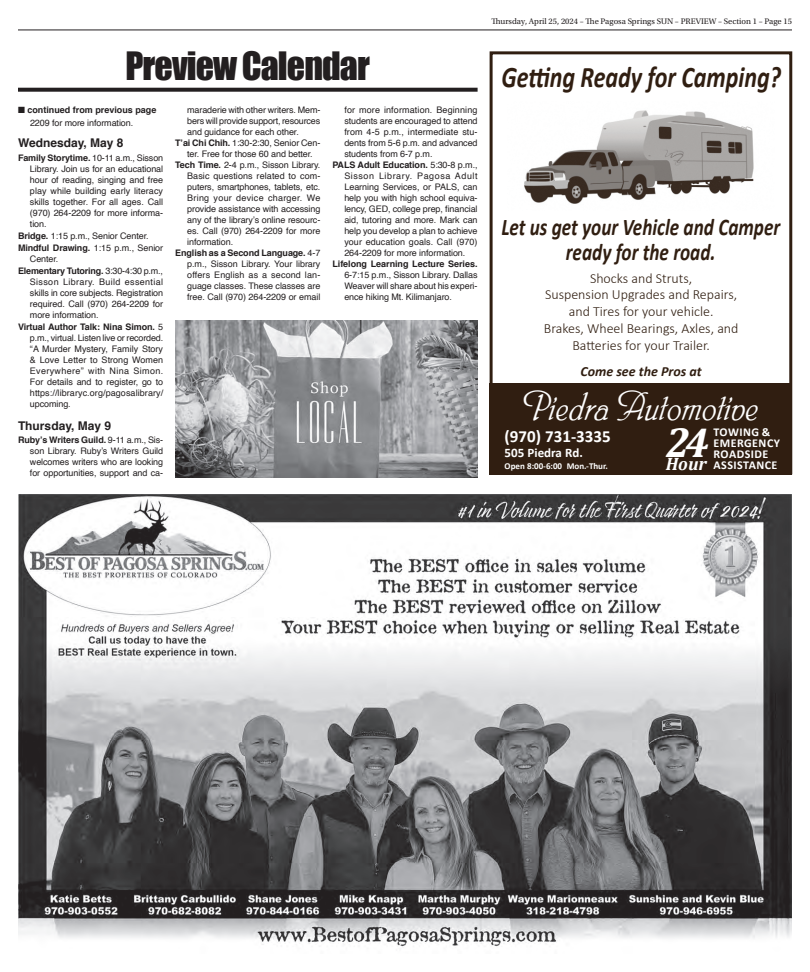
<style>
.page{position:relative;width:810px;height:972px;background:#fff}
.page>*{position:absolute;margin:0;border:0;box-sizing:border-box;transform-origin:0 0}
.t1{font:italic 700 42.1px "Cambria";color:#fff}
.t2{font:italic 39.6px "Phyllis";color:#fff;scale:.91 1}
.t3{font:35.9px "Impact";letter-spacing:-.025em;color:#231f20}
.t4{font:italic 700 30px "Calibri";color:#301e11;scale:.8 1}
.t5{font:italic 700 24px/25px "Calibri";color:#301e11;text-align:center;scale:.8 1}
.t6{font:italic 700 18.1px "Cambria";color:#fff}
.t7{font:700 17px "Calibri";color:#fff}
.t8{font:300 14px/16.8px "Calibri";color:#301e11;text-align:center}
.t9{font:italic 700 14px "Calibri";color:#301e11}
.t10{font:700 13px "Calibri";color:#fff}
.t11{font:700 12px/11px "Calibri";letter-spacing:.04em;color:#fff}
.t12{font:700 12px "Helvetica";color:#231f20}
.t13{font:9px/11px "Helvetica";letter-spacing:-.01em;color:#231f20;text-align:justify}
.t14{font:700 9px "Helvetica";letter-spacing:-.005em;color:#231f20}
.t15{font:9px "Helvetica";letter-spacing:.01em;color:#231f20}
.t16{font:9px "Helvetica";letter-spacing:.015em;color:#231f20}
.t17{font:9px "Helvetica";letter-spacing:.03em;color:#231f20}
.t18{font:9px "Helvetica";letter-spacing:.06em;color:#231f20}
.t19{font:700 9px "Calibri";color:#fff}
.t20{font:8.5px "Utopia Std";color:#231f20}
.s1{font-weight:700}
.s2{font-weight:400}
</style>
<div class="page">
<hr style="left:18px;top:30px;width:774px;height:1px;background:#231f20">
<svg style="left:18px;top:88px;width:460px;height:4px;background:#332f30"></svg>
<img style="left:18px;top:495px;width:774px;height:452px">
<div style="left:490px;top:51px;width:302px;height:423px;border:3px solid #301e11"></div>
<div style="left:490px;top:383px;width:302px;height:91px;background:#301e11"></div>
<img style="left:524px;top:110px;width:230px;height:94px">
<img style="left:175px;top:320px;width:303px;height:158px">
<h3 class="t3" style="left:126px;top:44px;width:246px">Preview Calendar</h3>
<p class="t14" style="left:18px;top:102px;width:140px">■ continued from previous page</p>
<p class="t13" style="left:30px;top:118px;width:105px">2209 for more information.</p>
<h3 class="t12" style="left:18px;top:132px;width:107px">Wednesday, May 8</h3>
<p class="t13" style="left:30px;top:153px;width:135px;text-indent:-12px"><span class="s1">Family Storytime.</span> 10-11 a.m., Sisson Library. Join us for an educational hour of reading, singing and free play while building early literacy skills together. For all ages. Call (970) 264-2209 for more informa&shy;tion.</p>
<p class="t13" style="left:18px;top:231px;width:147px;line-height:12px"><span class="s1">Bridge.</span> 1:15 p.m., Senior Center.<br><span class="s1">Mindful Drawing.</span> 1:15 p.m., Senior</p>
<p class="t13" style="left:18px;top:254px;width:147px;line-height:12px;text-indent:12px">Center.<br><span class="s1">Elementary Tutoring.</span> 3:30-4:30 p.m.,</p>
<p class="t13" style="left:30px;top:277px;width:135px">Sisson Library. Build essential skills in core subjects. Registration required. Call (970) 264-2209 for more information.</p>
<p class="t13" style="left:30px;top:322px;width:135px;text-indent:-12px"><span class="s1">Virtual Author Talk: Nina Simon.</span> 5 p.m., virtual. Listen live or recorded. “A Murder Mystery, Family Story &amp; Love Letter to Strong Women Everywhere” with Nina Simon.<br>For details and to register, go to https://libraryc.org/pagosalibrary/ upcoming.</p>
<h3 class="t12" style="left:18px;top:415px;width:95px">Thursday, May 9</h3>
<p class="t13" style="left:30px;top:435px;width:135px;text-indent:-12px"><span class="s1">Ruby’s Writers Guild.</span> 9-11 a.m., Sis&shy;son Library. Ruby’s Writers Guild welcomes writers who are looking for opportunities, support and ca-</p>
<p class="t13" style="left:187px;top:105px;width:135px">maraderie with other writers. Mem-</p>
<p class="t13" style="left:187px;top:116px;width:135px">bers will provide support, resources</p>
<p class="t13" style="left:187px;top:127px;width:113px">and guidance for each other.</p>
<p class="t13" style="left:175px;top:138px;width:147px"><span class="s1">T’ai Chi Chih.</span> 1:30-2:30, Senior Cen-</p>
<p class="t13" style="left:187px;top:149px;width:127px">ter. Free for those 60 and better.</p>
<p class="t13" style="left:175px;top:160px;width:147px"><span class="s1">Tech Time.</span> 2-4 p.m., Sisson Library.</p>
<p class="t15" style="left:187px;top:169px;width:135px">Basic questions related to com-</p>
<p class="t13" style="left:187px;top:182px;width:135px">puters, smartphones, tablets, etc.</p>
<p class="t17" style="left:187px;top:191px;width:135px">Bring your device charger. We</p>
<p class="t13" style="left:187px;top:204px;width:135px">provide assistance with accessing</p>
<p class="t13" style="left:187px;top:215px;width:135px">any of the library’s online resourc-</p>
<p class="t13" style="left:187px;top:226px;width:135px">es. Call (970) 264-2209 for more</p>
<p class="t13" style="left:187px;top:237px;width:48px">information.</p>
<p class="t14" style="left:175px;top:245px;width:147px">English as a Second Language. <span class="s2">4-7</span></p>
<p class="t13" style="left:187px;top:259px;width:135px">p.m., Sisson Library. Your library</p>
<p class="t16" style="left:187px;top:268px;width:135px">offers English as a second lan-</p>
<p class="t13" style="left:187px;top:281px;width:135px">guage classes. These classes are</p>
<p class="t13" style="left:187px;top:292px;width:135px">free. Call (970) 264-2209 or email</p>
<p class="t16" style="left:344px;top:103px;width:135px">for more information. Beginning</p>
<p class="t13" style="left:344px;top:116px;width:135px">students are encouraged to attend</p>
<p class="t15" style="left:344px;top:125px;width:135px">from 4-5 p.m., intermediate stu-</p>
<p class="t13" style="left:344px;top:138px;width:135px">dents from 5-6 p.m. and advanced</p>
<p class="t13" style="left:344px;top:149px;width:90px">students from 6-7 p.m.</p>
<p class="t14" style="left:332px;top:157px;width:147px">PALS Adult Education. <span class="s2">5:30-8 p.m.,</span></p>
<p class="t18" style="left:344px;top:169px;width:135px">Sisson Library. Pagosa Adult</p>
<p class="t13" style="left:344px;top:182px;width:135px">Learning Services, or PALS, can</p>
<p class="t13" style="left:344px;top:193px;width:135px">help you with high school equiva-</p>
<p class="t13" style="left:344px;top:204px;width:135px">lency, GED, college prep, financial</p>
<p class="t13" style="left:344px;top:215px;width:135px">aid, tutoring and more. Mark can</p>
<p class="t13" style="left:344px;top:226px;width:135px">help you develop a plan to achieve</p>
<p class="t13" style="left:344px;top:237px;width:135px">your education goals. Call (970)</p>
<p class="t13" style="left:344px;top:248px;width:122px">264-2209 for more information.</p>
<p class="t14" style="left:332px;top:256px;width:147px">Lifelong Learning Lecture Series.</p>
<p class="t13" style="left:344px;top:270px;width:135px">6-7:15 p.m., Sisson Library. Dallas Weaver will share about his experi&shy;ence hiking Mt. Kilimanjaro.</p>
<p class="t20" style="left:491px;top:17px;width:302px">Thursday, April 25, 2024 – The Pagosa Springs SUN – PREVIEW – Section 1 – Page 15</p>
<h3 class="t4" style="left:501px;top:58px;width:351px">Getting Ready for Camping?</h3>
<h3 class="t5" style="left:501px;top:214px;width:350px">Let us get your Vehicle and Camper ready for the road.</h3>
<h3 class="t8" style="left:544px;top:269px;width:196px">Shocks and Struts,<br>Suspension Upgrades and Repairs, and Tires for your vehicle.<br>Brakes, Wheel Bearings, Axles, and<br>Batteries for your Trailer.</h3>
<h3 class="t9" style="left:580px;top:363px;width:123px">Come see the Pros at</h3>
<h2 class="t2" style="left:523px;top:381px;width:260px">Piedra Automotive</h2>
<h3 class="t7" style="left:505px;top:425px;width:108px">(970) 731-3335</h3>
<h3 class="t10" style="left:505px;top:444px;width:80px">505 Piedra Rd.</h3>
<p class="t19" style="left:505px;top:460px;width:105px">Open 8:00-6:00 Mon.-Thur.</p>
<h1 class="t1" style="left:666px;top:412px;width:45px">24</h1>
<h3 class="t6" style="left:666px;top:451px;width:43px">Hour</h3>
<h3 class="t11" style="left:713px;top:427px;width:68px">TOWING &amp;<br>EMERGENCY<br>ROADSIDE<br>ASSISTANCE</h3>
</div>
